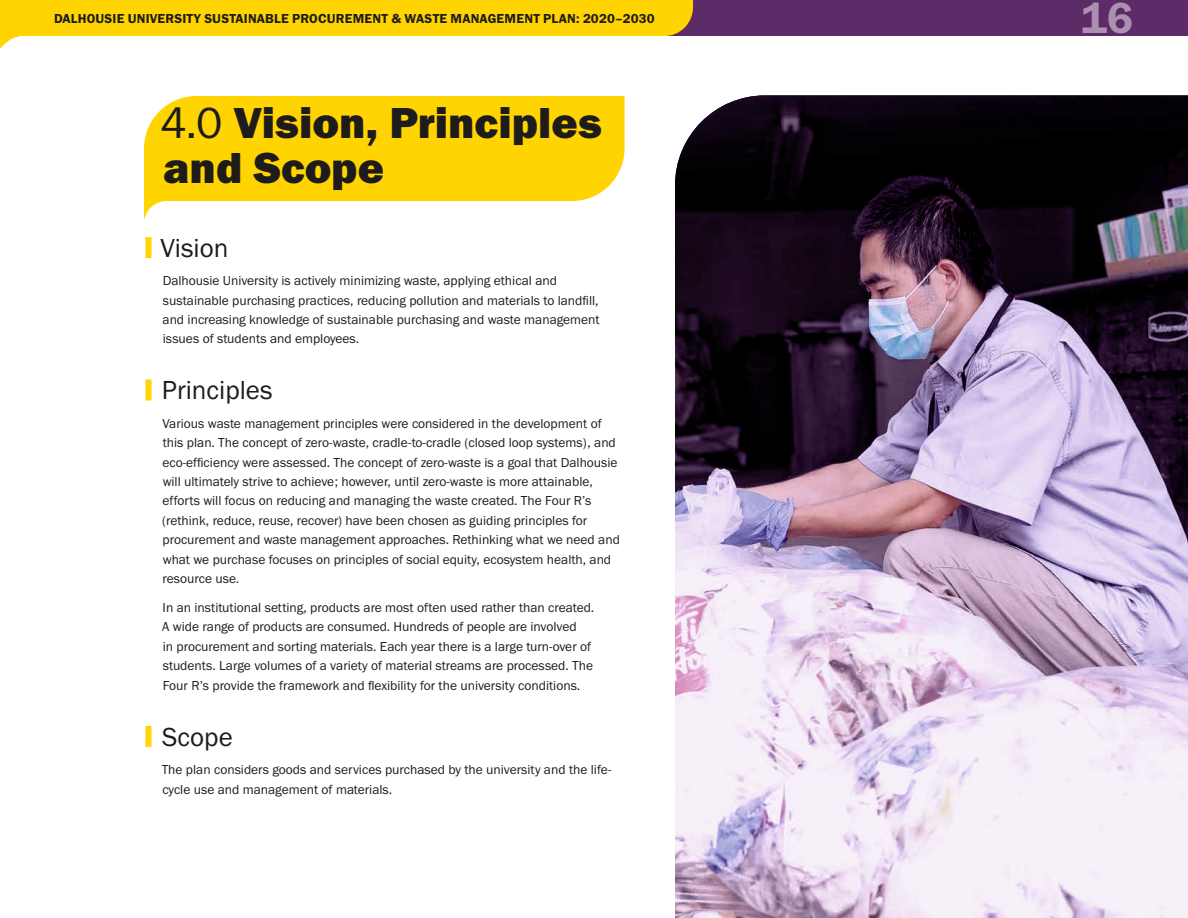
<style>
.page{position:relative;width:1188px;height:918px;background:#fff}
.page>*{position:absolute;margin:0;border:0;box-sizing:border-box;transform-origin:0 0}
.t1{font:45px/45px "Franklin Gothic URW Hea";color:#1d1c1a}
.t2{font:45px "Franklin Gothic URW Dem";color:#ab90b1}
.t3{font:27px "Franklin Gothic URW Boo";color:#1d1c1a}
.t4{font:13.5px/19.5px "Franklin Gothic URW Boo";color:#1d1c1a}
.t5{font:13.5px "Franklin Gothic URW Dem";letter-spacing:.015em;color:#1d1c1a}
.s1{font-family:"Franklin Gothic URW Boo"}
</style>
<div class="page">
<svg style="left:675px;top:95px;width:513px;height:823px"></svg>
<div style="left:0;top:0;width:1188px;height:36px;background:#5c2b68"></div>
<svg style="left:0;top:0;width:693px;height:49px;fill:#ffd400"></svg>
<div style="left:144px;top:96px;width:481px;height:105px;background:#ffd400"></div>
<svg style="left:144px;top:153px;width:24px;height:66px;fill:#ffd400"></svg>
<hr style="left:166px;top:201px;width:1px;height:45px;background:#fff">
<div style="left:146px;top:237px;width:6px;height:21px;background:#ffd400"></div>
<div style="left:146px;top:380px;width:6px;height:21px;background:#ffd400"></div>
<div style="left:146px;top:726px;width:6px;height:21px;background:#ffd400"></div>
<p class="t5" style="left:54px;top:10px;width:602px">DALHOUSIE UNIVERSITY SUSTAINABLE PROCUREMENT &amp; WASTE MANAGEMENT PLAN: 2020–2030</p>
<h1 class="t2" style="left:1081px;top:-10px;width:54px">16</h1>
<h1 class="t1" style="left:161px;top:99px;width:443px"><span class="s1">4.0</span> Vision, Principles and Scope</h1>
<h2 class="t3" style="left:160px;top:231px;width:70px">Vision</h2>
<p class="t4" style="left:163px;top:271px;width:439px">Dalhousie University is actively minimizing waste, applying ethical and sustainable purchasing practices, reducing pollution and materials to landfill, and increasing knowledge of sustainable purchasing and waste management issues of students and employees.</p>
<h2 class="t3" style="left:162px;top:373px;width:112px">Principles</h2>
<p class="t4" style="left:162px;top:413px;width:459px">Various waste management principles were considered in the development of this plan. The concept of zero-waste, cradle-to-cradle (closed loop systems), and eco-efficiency were assessed. The concept of zero-waste is a goal that Dalhousie will ultimately strive to achieve; however, until zero-waste is more attainable, efforts will focus on reducing and managing the waste created. The Four R’s (rethink, reduce, reuse, recover) have been chosen as guiding principles for procurement and waste management approaches. Rethinking what we need and what we purchase focuses on principles of social equity, ecosystem health, and resource use.</p>
<p class="t4" style="left:162px;top:597px;width:434px">In an institutional setting, products are most often used rather than created.<br>A wide range of products are consumed. Hundreds of people are involved<br>in procurement and sorting materials. Each year there is a large turn-over of students. Large volumes of a variety of material streams are processed. The Four R’s provide the framework and flexibility for the university conditions.</p>
<h2 class="t3" style="left:162px;top:720px;width:72px">Scope</h2>
<p class="t4" style="left:162px;top:760px;width:451px">The plan considers goods and services purchased by the university and the life&shy;cycle use and management of materials.</p>
</div>
